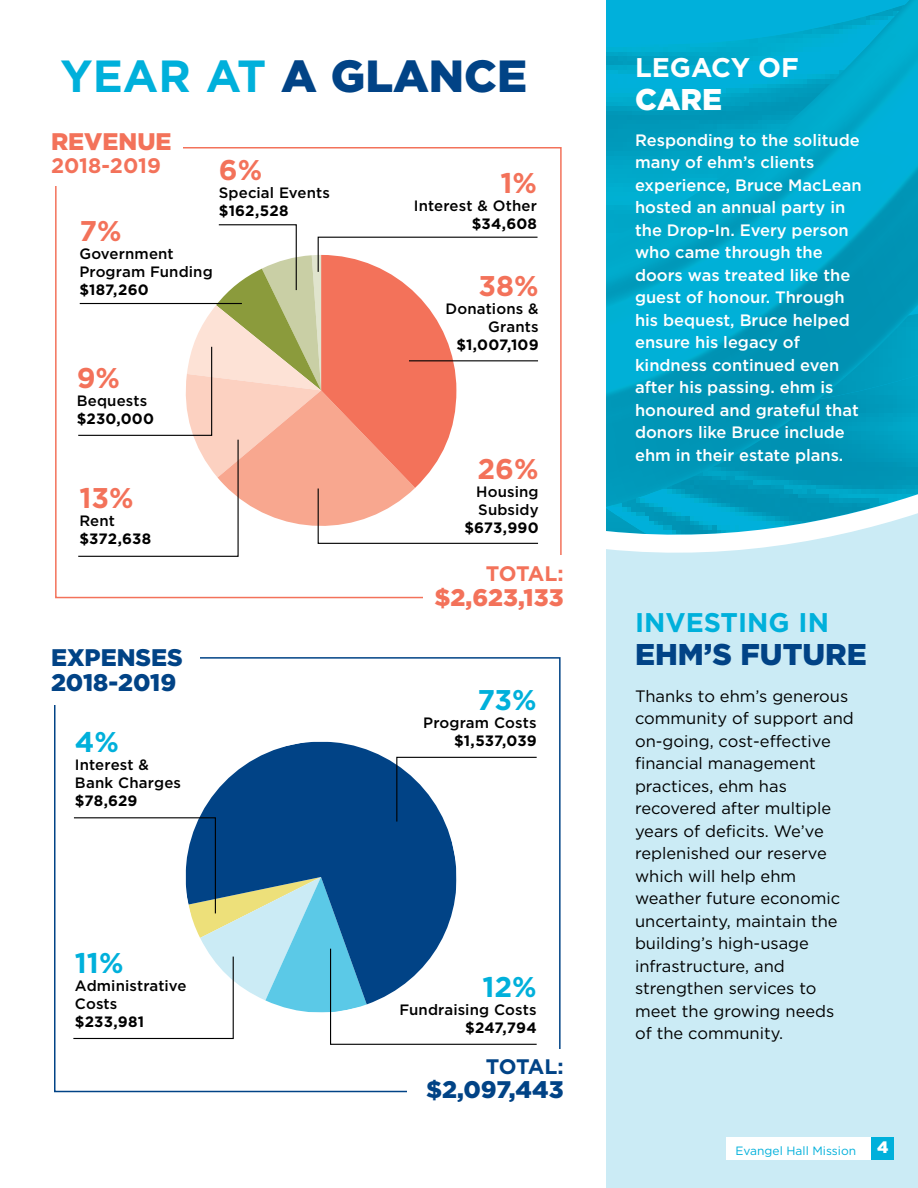
<style>
.page{position:relative;width:918px;height:1188px;background:#fff}
.page>*{position:absolute;margin:0;border:0;box-sizing:border-box;transform-origin:0 0}
.t1{font:900 45px "Gotham HTF";color:#014386}
.t2{font:900 30px "Gotham HTF";color:#014386}
.t3{font:900 30px "Gotham HTF";color:#fff}
.t4{font:700 28.5px "Gotham HTF";color:#f3725a}
.t5{font:700 28.5px "Gotham HTF";color:#00b0db}
.t6{font:700 27px "Gotham HTF";color:#00b0db}
.t7{font:700 27px "Gotham HTF";color:#fff}
.t8{font:900 24px/25.5px "Gotham HTF";color:#014386}
.t9{font:900 24px "Gotham HTF";color:#f3725a}
.t10{font:700 21px "Gotham HTF";color:#f3725a}
.t11{font:700 21px "Gotham HTF";letter-spacing:-.03em;color:#014386}
.t12{font:16.5px/22.5px "Gotham HTF";color:#000}
.t13{font:500 16.5px/22.5px "Gotham HTF";color:#fff}
.t14{font:900 16.5px "Gotham HTF";color:#fff}
.t15{font:500 15px/18px "Gotham HTF";letter-spacing:.01em;color:#000}
.t16{font:700 15px "Gotham HTF";letter-spacing:.005em;color:#000}
.t17{font:12px "Gotham HTF";color:#00b0db}
.s1{font-weight:700;color:#00b0db}
</style>
<div class="page">
<div style="left:54px;top:657px;width:507px;height:435px;border:2px solid #014386"></div>
<svg style="left:260px;top:742px;width:122px;height:14px;fill:#014386"></svg>
<div style="left:55px;top:147px;width:507px;height:451px;border:2px solid #f3725a"></div>
<div style="left:606px;top:0;width:312px;height:1188px;background:#cbebf5"></div>
<svg style="left:606px;top:0;width:312px;height:553px"></svg>
<div style="left:51px;top:645px;width:148px;height:60px;background:#fff"></div>
<div style="left:407px;top:1049px;width:157px;height:49px;background:#fff"></div>
<svg style="left:73px;top:756px;width:464px;height:289px"></svg>
<div style="left:51px;top:130px;width:132px;height:56px;background:#fff"></div>
<div style="left:423px;top:555px;width:141px;height:60px;background:#fff"></div>
<svg style="left:78px;top:224px;width:460px;height:333px"></svg>
<div style="left:727px;top:1138px;width:151px;height:22px;background:#fff"></div>
<div style="left:872px;top:1137px;width:22px;height:22px;background:#00b0db"></div>
<h1 class="t1" style="left:60px;top:50px;width:468px"><span class="s1">YEAR AT</span> A GLANCE</h1>
<h3 class="t9" style="left:51px;top:128px;width:122px">REVENUE</h3>
<p class="t10" style="left:51px;top:153px;width:112px">2018-2019</p>
<h3 class="t4" style="left:219px;top:153px;width:45px">6%</h3>
<p class="t15" style="left:219px;top:183px;width:113px">Special Events</p>
<p class="t16" style="left:219px;top:202px;width:71px">$162,528</p>
<h3 class="t4" style="left:79px;top:215px;width:44px">7%</h3>
<p class="t15" style="left:79px;top:245px;width:135px">Government<br>Program Funding</p>
<p class="t16" style="left:79px;top:281px;width:71px">$187,260</p>
<h3 class="t4" style="left:77px;top:361px;width:45px">9%</h3>
<p class="t15" style="left:77px;top:391px;width:72px">Bequests</p>
<p class="t16" style="left:77px;top:410px;width:79px">$230,000</p>
<h3 class="t4" style="left:79px;top:481px;width:56px">13%</h3>
<p class="t15" style="left:79px;top:511px;width:37px">Rent</p>
<p class="t16" style="left:79px;top:530px;width:73px">$372,638</p>
<h3 class="t8" style="left:51px;top:644px;width:133px">EXPENSES<br>2018-2019</h3>
<h3 class="t5" style="left:75px;top:726px;width:46px">4%</h3>
<p class="t15" style="left:75px;top:756px;width:108px">Interest &amp;<br>Bank Charges</p>
<p class="t16" style="left:75px;top:792px;width:64px">$78,629</p>
<h3 class="t5" style="left:75px;top:946px;width:50px">11%</h3>
<p class="t15" style="left:75px;top:976px;width:113px">Administrative<br>Costs</p>
<p class="t16" style="left:75px;top:1013px;width:71px">$233,981</p>
<h3 class="t4" style="left:500px;top:166px;width:38px">1%</h3>
<p class="t15" style="left:414px;top:196px;width:125px">Interest &amp; Other</p>
<p class="t16" style="left:472px;top:215px;width:67px">$34,608</p>
<h3 class="t4" style="left:479px;top:269px;width:62px">38%</h3>
<p class="t15" style="left:446px;top:299px;width:95px;text-align:right">Donations &amp;<br>Grants</p>
<p class="t16" style="left:456px;top:336px;width:84px">$1,007,109</p>
<h3 class="t4" style="left:478px;top:453px;width:63px">26%</h3>
<p class="t15" style="left:476px;top:483px;width:64px">Housing<br>Subsidy</p>
<p class="t16" style="left:464px;top:519px;width:76px">$673,990</p>
<p class="t10" style="left:486px;top:561px;width:79px">TOTAL:</p>
<h3 class="t9" style="left:435px;top:584px;width:130px">$2,623,133</h3>
<h3 class="t5" style="left:477px;top:684px;width:61px">73%</h3>
<p class="t15" style="left:423px;top:714px;width:115px">Program Costs</p>
<p class="t16" style="left:454px;top:732px;width:84px">$1,537,039</p>
<h3 class="t5" style="left:482px;top:971px;width:56px">12%</h3>
<p class="t15" style="left:400px;top:1001px;width:139px">Fundraising Costs</p>
<p class="t16" style="left:465px;top:1019px;width:73px">$247,794</p>
<p class="t11" style="left:486px;top:1054px;width:79px">TOTAL:</p>
<h3 class="t8" style="left:426px;top:1076px;width:139px">$2,097,443</h3>
<h3 class="t7" style="left:635px;top:52px;width:165px">LEGACY OF</h3>
<h2 class="t3" style="left:635px;top:82px;width:89px">CARE</h2>
<p class="t13" style="left:635px;top:128px;width:228px">Responding to the solitude many of ehm’s clients experience, Bruce MacLean hosted an annual party in the Drop-In. Every person who came through the doors was treated like the guest of honour. Through his bequest, Bruce helped ensure his legacy of kindness continued even after his passing. ehm is honoured and grateful that donors like Bruce include ehm in their estate plans.</p>
<h3 class="t6" style="left:635px;top:607px;width:195px">INVESTING IN</h3>
<h2 class="t2" style="left:635px;top:637px;width:233px">EHM’S FUTURE</h2>
<p class="t12" style="left:635px;top:684px;width:220px">Thanks to ehm’s generous community of support and on-going, cost-effective financial management practices, ehm has recovered after multiple years of deficits. We’ve replenished our reserve which will help ehm weather future economic uncertainty, maintain the building’s high-usage infrastructure, and strengthen services to meet the growing needs of the community.</p>
<p class="t17" style="left:736px;top:1144px;width:122px">Evangel Hall Mission</p>
<p class="t14" style="left:877px;top:1138px;width:13px">4</p>
</div>
